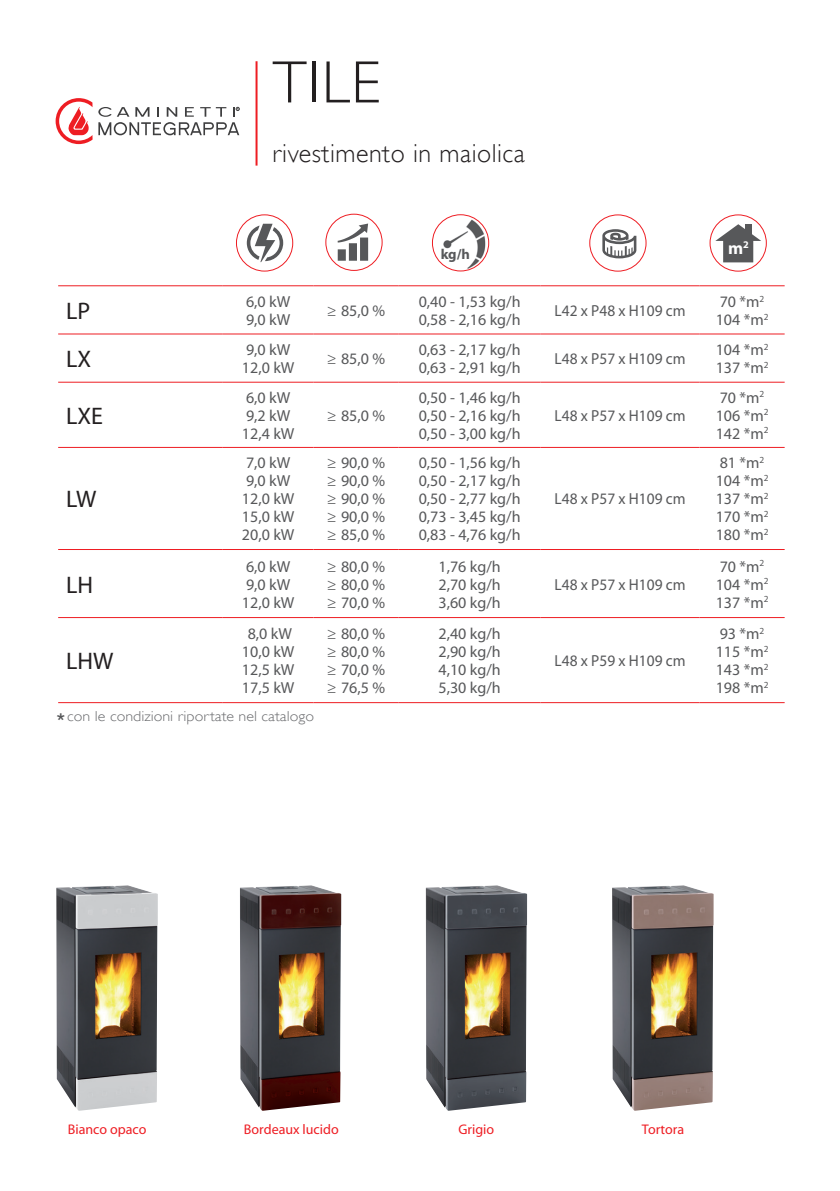
<style>
.page{position:relative;width:840px;height:1191px;background:#fff}
.page>*{position:absolute;margin:0;border:0;box-sizing:border-box;transform-origin:0 0}
.t1{font:300 60px "Gill Sans";color:#231f20}
.t2{font:300 26px "Gill Sans";letter-spacing:.02em;color:#231f20}
.t3{font:24px "Myriad";color:#231f20}
.t4{font:700 17.6px "Myriad";color:#fff}
.t5{font:16px/18px "Myriad";color:#57585a}
.t6{font:16px "Myriad";color:#57585a;scale:.96 1}
.t7{font:300 14.4px "Gill Sans";color:#6c6d70;scale:1.11 1}
.t8{font:700 14.4px "Myriad";color:#57585a}
.t9{font:14px "Myriad";color:#ee1d23}
.s1{font-family:"Minion Pro"}
.s2{font-family:"Helvetica Neue";font-weight:500;font-size:22px;color:#57585a}
</style>
<div class="page">
<hr style="left:255px;top:61px;width:2px;height:105px;background:#ee1d23">
<svg style="left:98px;top:107px;width:141px;height:28px"></svg>
<svg style="left:56px;top:98px;width:36px;height:46px"></svg>
<div style="left:709px;top:214px;width:57px;height:57px;border:1px solid #ee1d23;border-radius:50%"></div>
<svg style="left:715px;top:224px;width:45px;height:38px"></svg>
<div style="left:744px;top:224px;width:7px;height:13px;background:#57585a"></div>
<div style="left:589px;top:214px;width:57px;height:57px;border:1px solid #ee1d23;border-radius:50%"></div>
<svg style="left:602px;top:229px;width:34px;height:29px"></svg>
<div style="left:236px;top:214px;width:57px;height:57px;border:1px solid #ee1d23;border-radius:50%"></div>
<svg style="left:247px;top:224px;width:36px;height:38px"></svg>
<div style="left:325px;top:214px;width:57px;height:57px;border:1px solid #ee1d23;border-radius:50%"></div>
<svg style="left:337px;top:223px;width:31px;height:38px"></svg>
<img style="left:437px;top:218px;width:48px;height:51px">
<div style="left:432px;top:214px;width:57px;height:57px;border:1px solid #ee1d23;border-radius:50%"></div>
<hr style="left:58px;top:285px;width:165px;height:1px;background:#ee1d23">
<hr style="left:223px;top:285px;width:90px;height:1px;background:#ee1d23">
<hr style="left:313px;top:285px;width:85px;height:1px;background:#ee1d23">
<hr style="left:398px;top:285px;width:142px;height:1px;background:#ee1d23">
<hr style="left:540px;top:285px;width:159px;height:1px;background:#ee1d23">
<hr style="left:699px;top:285px;width:85px;height:1px;background:#ee1d23">
<hr style="left:58px;top:333px;width:165px;height:1px;background:#ee1d23">
<hr style="left:223px;top:333px;width:90px;height:1px;background:#ee1d23">
<hr style="left:313px;top:333px;width:85px;height:1px;background:#ee1d23">
<hr style="left:398px;top:333px;width:142px;height:1px;background:#ee1d23">
<hr style="left:540px;top:333px;width:159px;height:1px;background:#ee1d23">
<hr style="left:699px;top:333px;width:85px;height:1px;background:#ee1d23">
<hr style="left:58px;top:382px;width:165px;height:1px;background:#ee1d23">
<hr style="left:223px;top:382px;width:90px;height:1px;background:#ee1d23">
<hr style="left:313px;top:382px;width:85px;height:1px;background:#ee1d23">
<hr style="left:398px;top:382px;width:142px;height:1px;background:#ee1d23">
<hr style="left:540px;top:382px;width:159px;height:1px;background:#ee1d23">
<hr style="left:699px;top:382px;width:85px;height:1px;background:#ee1d23">
<hr style="left:58px;top:447px;width:165px;height:1px;background:#ee1d23">
<hr style="left:223px;top:447px;width:90px;height:1px;background:#ee1d23">
<hr style="left:313px;top:447px;width:85px;height:1px;background:#ee1d23">
<hr style="left:398px;top:447px;width:142px;height:1px;background:#ee1d23">
<hr style="left:540px;top:447px;width:159px;height:1px;background:#ee1d23">
<hr style="left:699px;top:447px;width:85px;height:1px;background:#ee1d23">
<hr style="left:58px;top:549px;width:165px;height:1px;background:#ee1d23">
<hr style="left:223px;top:549px;width:90px;height:1px;background:#ee1d23">
<hr style="left:313px;top:549px;width:85px;height:1px;background:#ee1d23">
<hr style="left:398px;top:549px;width:142px;height:1px;background:#ee1d23">
<hr style="left:540px;top:549px;width:159px;height:1px;background:#ee1d23">
<hr style="left:699px;top:549px;width:85px;height:1px;background:#ee1d23">
<hr style="left:58px;top:617px;width:165px;height:1px;background:#ee1d23">
<hr style="left:223px;top:617px;width:90px;height:1px;background:#ee1d23">
<hr style="left:313px;top:617px;width:85px;height:1px;background:#ee1d23">
<hr style="left:398px;top:617px;width:142px;height:1px;background:#ee1d23">
<hr style="left:540px;top:617px;width:159px;height:1px;background:#ee1d23">
<hr style="left:699px;top:617px;width:85px;height:1px;background:#ee1d23">
<hr style="left:58px;top:702px;width:165px;height:1px;background:#ee1d23">
<hr style="left:223px;top:702px;width:90px;height:1px;background:#ee1d23">
<hr style="left:313px;top:702px;width:85px;height:1px;background:#ee1d23">
<hr style="left:398px;top:702px;width:142px;height:1px;background:#ee1d23">
<hr style="left:540px;top:702px;width:159px;height:1px;background:#ee1d23">
<hr style="left:699px;top:702px;width:85px;height:1px;background:#ee1d23">
<img style="left:56px;top:885px;width:102px;height:225px">
<img style="left:425px;top:885px;width:102px;height:225px">
<img style="left:240px;top:885px;width:101px;height:225px">
<img style="left:612px;top:885px;width:101px;height:225px">
<h1 class="t1" style="left:272px;top:48px;width:110px">TILE</h1>
<h2 class="t2" style="left:272px;top:139px;width:254px">rivestimento in maiolica</h2>
<p class="t8" style="left:440px;top:247px;width:31px">kg/h</p>
<p class="t4" style="left:727px;top:239px;width:22px">m<sup>2</sup></p>
<h3 class="t3" style="left:66px;top:299px;width:26px">LP</h3>
<p class="t5" style="left:246px;top:293px;width:46px">6,0 kW<br>9,0 kW</p>
<p class="t5" style="left:327px;top:302px;width:59px"><span class="s1">≥</span> 85,0 %</p>
<p class="t5" style="left:418px;top:293px;width:103px">0,40 - 1,53 kg/h<br>0,58 - 2,16 kg/h</p>
<p class="t6" style="left:554px;top:302px;width:138px">L42 x P48 x H109 cm</p>
<p class="t5" style="left:715px;top:293px;width:54px">70 *m<sup>2<br></sup>104 *m<sup>2</sup></p>
<h3 class="t3" style="left:66px;top:347px;width:27px">LX</h3>
<p class="t5" style="left:242px;top:341px;width:54px">9,0 kW<br>12,0 kW</p>
<p class="t5" style="left:327px;top:350px;width:59px"><span class="s1">≥</span> 85,0 %</p>
<p class="t5" style="left:418px;top:341px;width:103px">0,63 - 2,17 kg/h<br>0,63 - 2,91 kg/h</p>
<p class="t6" style="left:554px;top:351px;width:138px">L48 x P57 x H109 cm</p>
<p class="t5" style="left:715px;top:341px;width:54px">104 *m<sup>2<br></sup>137 *m<sup>2</sup></p>
<h3 class="t3" style="left:66px;top:404px;width:38px">LXE</h3>
<p class="t5" style="left:715px;top:389px;width:54px">70 *m<sup>2<br></sup>106 *m<sup>2<br></sup>142 *m<sup>2</sup></p>
<p class="t5" style="left:242px;top:389px;width:54px">6,0 kW<br>9,2 kW<br>12,4 kW</p>
<p class="t5" style="left:418px;top:389px;width:103px;text-align:justify">0,50 - 1,46 kg/h 0,50 - 2,16 kg/h 0,50 - 3,00 kg/h</p>
<p class="t6" style="left:554px;top:407px;width:138px">L48 x P57 x H109 cm</p>
<p class="t5" style="left:327px;top:407px;width:59px"><span class="s1">≥</span> 85,0 %</p>
<h3 class="t3" style="left:66px;top:487px;width:32px">LW</h3>
<p class="t5" style="left:242px;top:455px;width:54px">7,0 kW<br>9,0 kW<br>12,0 kW<br>15,0 kW<br>20,0 kW</p>
<p class="t5" style="left:327px;top:455px;width:59px;text-align:justify"><span class="s1">≥</span> 90,0 % <span class="s1">≥</span> 90,0 % <span class="s1">≥</span> 90,0 % <span class="s1">≥</span> 90,0 % <span class="s1">≥</span> 85,0 %</p>
<p class="t5" style="left:418px;top:455px;width:103px;text-align:justify">0,50 - 1,56 kg/h 0,50 - 2,17 kg/h 0,50 - 2,77 kg/h 0,73 - 3,45 kg/h 0,83 - 4,76 kg/h</p>
<p class="t6" style="left:554px;top:491px;width:138px">L48 x P57 x H109 cm</p>
<p class="t5" style="left:715px;top:455px;width:54px">81 *m<sup>2<br></sup>104 *m<sup>2<br></sup>137 *m<sup>2<br></sup>170 *m<sup>2<br></sup>180 *m<sup>2</sup></p>
<h3 class="t3" style="left:66px;top:572px;width:28px">LH</h3>
<p class="t5" style="left:242px;top:558px;width:54px">6,0 kW<br>9,0 kW<br>12,0 kW</p>
<p class="t5" style="left:327px;top:558px;width:59px;text-align:justify"><span class="s1">≥</span> 80,0 % <span class="s1">≥</span> 80,0 % <span class="s1">≥</span> 70,0 %</p>
<p class="t5" style="left:438px;top:558px;width:64px;text-align:justify">1,76 kg/h 2,70 kg/h 3,60 kg/h</p>
<p class="t6" style="left:554px;top:576px;width:138px">L48 x P57 x H109 cm</p>
<p class="t5" style="left:715px;top:558px;width:54px">70 *m<sup>2<br></sup>104 *m<sup>2<br></sup>137 *m<sup>2</sup></p>
<h3 class="t3" style="left:66px;top:649px;width:49px">LHW</h3>
<p class="t5" style="left:242px;top:625px;width:54px;text-align:center">8,0 kW<br>10,0 kW<br>12,5 kW<br>17,5 kW</p>
<p class="t5" style="left:327px;top:625px;width:59px;text-align:justify"><span class="s1">≥</span> 80,0 % <span class="s1">≥</span> 80,0 % <span class="s1">≥</span> 70,0 % <span class="s1">≥</span> 76,5 %</p>
<p class="t5" style="left:438px;top:625px;width:64px;text-align:justify">2,40 kg/h 2,90 kg/h 4,10 kg/h 5,30 kg/h</p>
<p class="t6" style="left:554px;top:653px;width:138px">L48 x P59 x H109 cm</p>
<p class="t5" style="left:715px;top:625px;width:54px">93 *m<sup>2<br></sup>115 *m<sup>2<br></sup>143 *m<sup>2<br></sup>198 *m<sup>2</sup></p>
<p class="t7" style="left:57px;top:707px;width:233px"><span class="s2">*</span> con le condizioni riportate nel catalogo</p>
<p class="t9" style="left:68px;top:1122px;width:80px">Bianco opaco</p>
<p class="t9" style="left:244px;top:1122px;width:96px">Bordeaux lucido</p>
<p class="t9" style="left:458px;top:1122px;width:37px">Grigio</p>
<p class="t9" style="left:641px;top:1122px;width:44px">Tortora</p>
</div>
